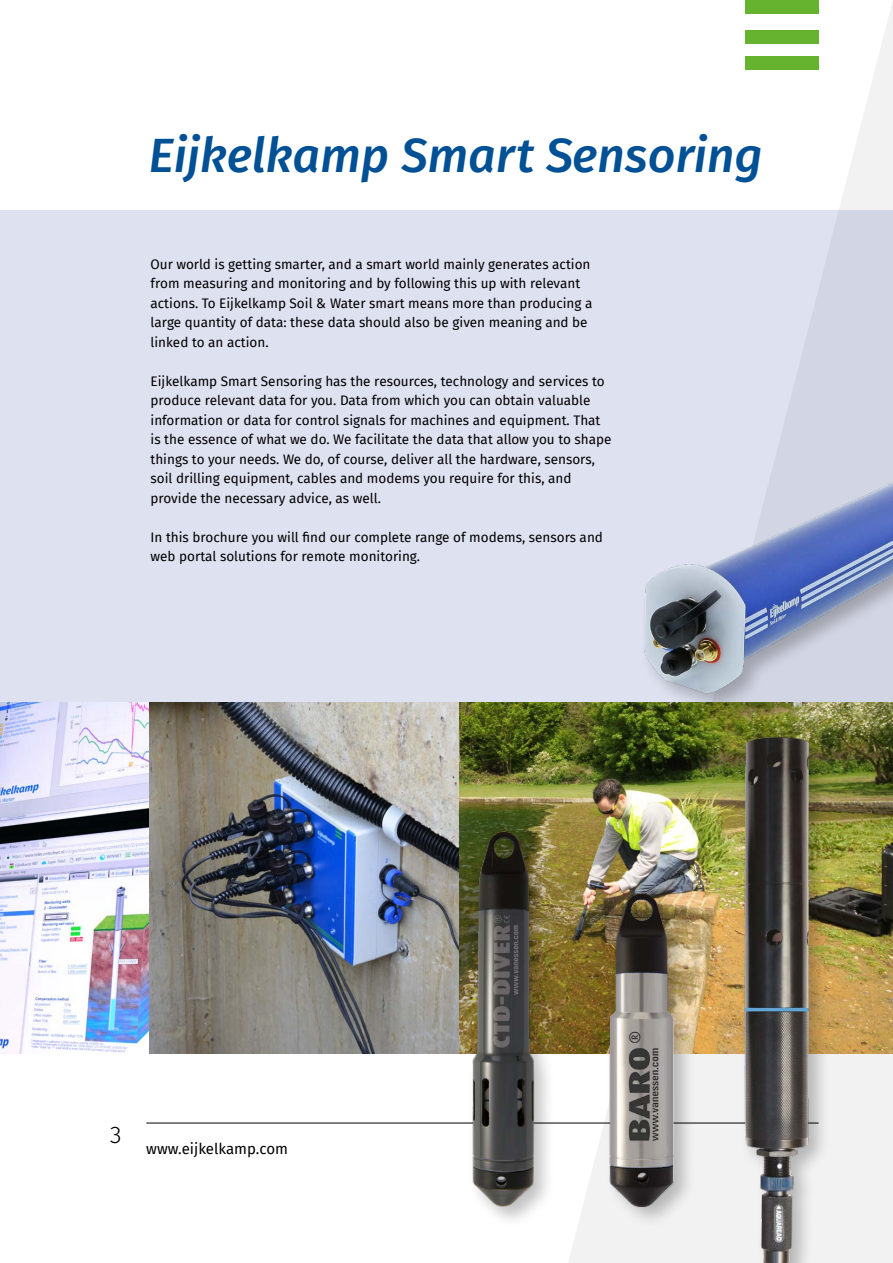
<style>
.page{position:relative;width:893px;height:1263px;background:#fff}
.page>*{position:absolute;margin:0;border:0;box-sizing:border-box;transform-origin:0 0}
.t1{font:italic 48px "Fira Sans OT Medium";color:#005095}
.t2{font:24px "Fira Sans OT Light";color:#000}
.t3{font:15px "Fira Sans";color:#000}
.t4{font:13.5px/19.5px "Fira Sans";color:#000}
</style>
<div class="page">
<hr style="left:146px;top:1123px;width:673px;height:1px;background:#000">
<div style="left:0;top:210px;width:893px;height:842px;background:#dee1f0"></div>
<svg style="left:562px;top:0;width:331px;height:1263px"></svg>
<img style="left:459px;top:702px;width:434px;height:351px">
<img style="left:149px;top:702px;width:310px;height:351px">
<img style="left:0;top:702px;width:149px;height:351px">
<img style="left:713px;top:726px;width:132px;height:537px">
<div style="left:605px;top:889px;width:91px;height:340px;background:#000;opacity:.25"></div>
<img style="left:597px;top:893px;width:89px;height:314px">
<div style="left:639px;top:443px;width:254px;height:272px;background:#000;opacity:.25"></div>
<img style="left:641px;top:412px;width:252px;height:291px">
<div style="left:467px;top:826px;width:89px;height:403px;background:#000;opacity:.25"></div>
<img style="left:457px;top:813px;width:90px;height:415px">
<h1 class="t1" style="left:149px;top:122px;width:615px">Eijkelkamp Smart Sensoring</h1>
<p class="t4" style="left:151px;top:254px;width:443px">Our world is getting smarter, and a smart world mainly generates action from measuring and monitoring and by following this up with relevant actions. To Eijkelkamp Soil &amp; Water smart means more than producing a large quantity of data: these data should also be given meaning and be linked to an action.</p>
<p class="t4" style="left:151px;top:371px;width:462px">Eijkelkamp Smart Sensoring has the resources, technology and services to produce relevant data for you. Data from which you can obtain valuable information or data for control signals for machines and equipment. That is the essence of what we do. We facilitate the data that allow you to shape things to your needs. We do, of course, deliver all the hardware, sensors, soil drilling equipment, cables and modems you require for this, and provide the necessary advice, as well.</p>
<p class="t4" style="left:151px;top:527px;width:454px">In this brochure you will find our complete range of modems, sensors and web portal solutions for remote monitoring.</p>
<h2 class="t2" style="left:110px;top:1118px;width:13px">3</h2>
<p class="t3" style="left:146px;top:1138px;width:143px">www.eijkelkamp.com</p>
</div>
